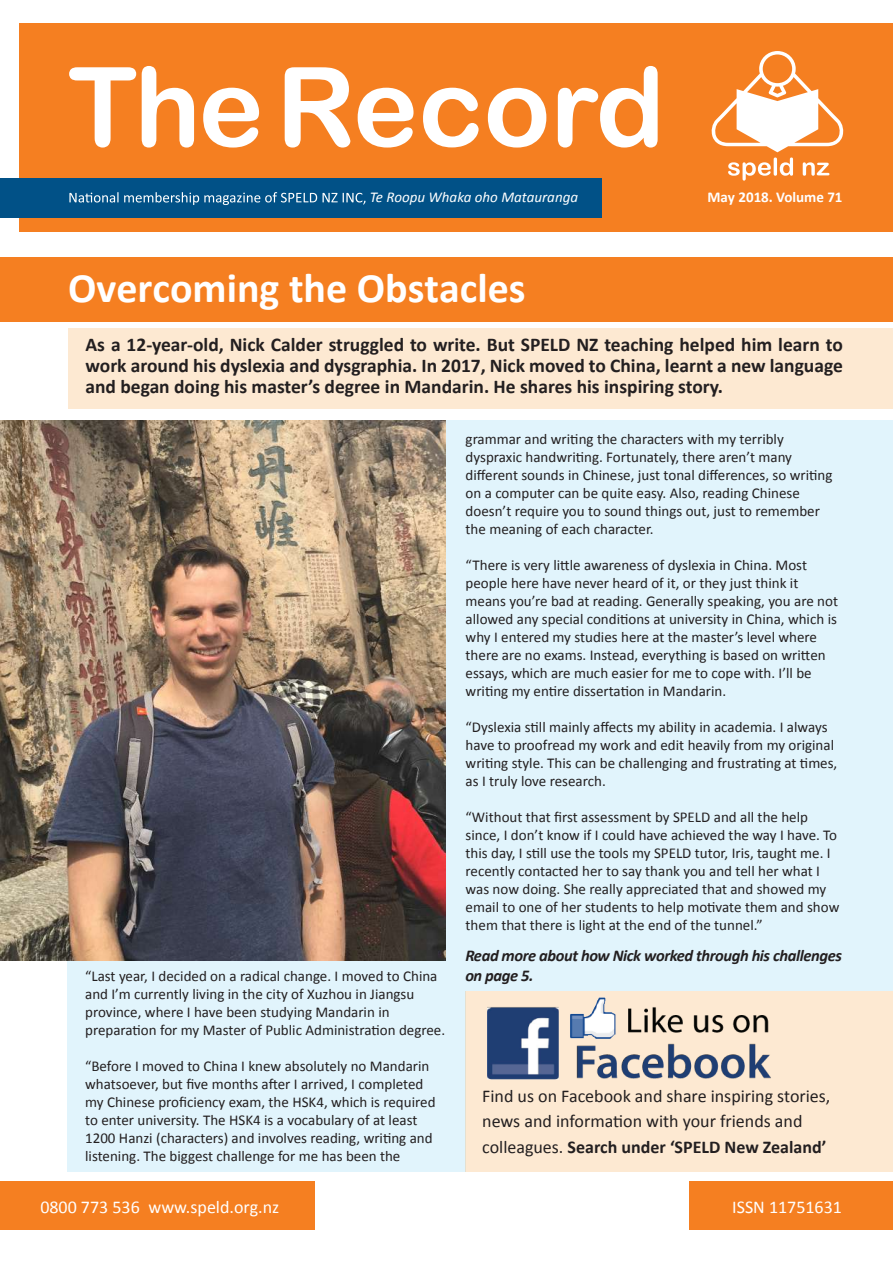
<style>
.page{position:relative;width:893px;height:1263px;background:#fff}
.page>*{position:absolute;margin:0;border:0;box-sizing:border-box;transform-origin:0 0}
.t1{font:110.25px "Arial Rounded MT Bold";letter-spacing:-.025em;color:#fff}
.t2{font:700 42px "Calibri";color:#fff}
.t3{font:700 19.5px/21px "Calibri";color:#231f20;text-align:justify}
.t4{font:18px/25.5px "Calibri";color:#231f20}
.t5{font:18px "Calibri";color:#fff}
.t6{font:italic 700 16.5px/19.8px "Calibri";letter-spacing:-.025em;color:#231f20}
.t7{font:15px/18px "Calibri";color:#231f20}
.t8{font:italic 15px "Calibri";color:#fff}
.t9{font:700 15px "Calibri";color:#fff}
.s1{font-weight:700}
</style>
<div class="page">
<div style="left:68px;top:420px;width:825px;height:752px;background:#e1f4fc"></div>
<div style="left:68px;top:328px;width:825px;height:81px;background:#fde9d2"></div>
<div style="left:19px;top:23px;width:874px;height:208px;background:#f57f21"></div>
<div style="left:0;top:178px;width:601px;height:39px;background:#015187"></div>
<svg style="left:69px;top:192px;width:296px;height:13px"></svg>
<svg style="left:711px;top:51px;width:133px;height:130px"></svg>
<div style="left:0;top:1181px;width:315px;height:48px;background:#f57f21"></div>
<div style="left:689px;top:1181px;width:204px;height:48px;background:#f57f21"></div>
<div style="left:0;top:257px;width:893px;height:65px;background:#f57f21"></div>
<div style="left:466px;top:992px;width:427px;height:180px;background:#fde9d2"></div>
<img style="left:487px;top:997px;width:284px;height:83px">
<img style="left:0;top:420px;width:445px;height:541px">
<h1 class="t1" style="left:68px;top:42px;width:598px">The Record</h1>
<p class="t8" style="left:370px;top:187px;width:210px">Te Roopu Whaka oho Matauranga</p>
<p class="t9" style="left:707px;top:188px;width:137px">May 2018. Volume 71</p>
<h2 class="t2" style="left:68px;top:261px;width:459px">Overcoming the Obstacles</h2>
<p class="t3" style="left:86px;top:334px;width:759px">As a 12-year-old, Nick Calder struggled to write. But SPELD NZ teaching helped him learn to work around his dyslexia and dysgraphia. In 2017, Nick moved to China, learnt a new language and began doing his master’s degree in Mandarin. He shares his inspiring story.</p>
<p class="t7" style="left:85px;top:967px;width:361px">“Last year, I decided on a radical change. I moved to China and I’m currently living in the city of Xuzhou in Jiangsu province, where I have been studying Mandarin in preparation for my Master of Public Administration degree.</p>
<p class="t7" style="left:85px;top:1057px;width:352px">“Before I moved to China I knew absolutely no Mandarin whatsoever, but five months after I arrived, I completed my Chinese proficiency exam, the HSK4, which is required to enter university. The HSK4 is a vocabulary of at least 1200 Hanzi (characters) and involves reading, writing and listening. The biggest challenge for me has been the</p>
<p class="t7" style="left:466px;top:430px;width:368px">grammar and writing the characters with my terribly dyspraxic handwriting. Fortunately, there aren’t many different sounds in Chinese, just tonal differences, so writing on a computer can be quite easy. Also, reading Chinese doesn’t require you to sound things out, just to remember the meaning of each character.</p>
<p class="t7" style="left:466px;top:556px;width:374px">“There is very little awareness of dyslexia in China. Most people here have never heard of it, or they just think it means you’re bad at reading. Generally speaking, you are not allowed any special conditions at university in China, which is why I entered my studies here at the master’s level where there are no exams. Instead, everything is based on written essays, which are much easier for me to cope with. I’ll be writing my entire dissertation in Mandarin.</p>
<p class="t7" style="left:466px;top:718px;width:373px">“Dyslexia still mainly affects my ability in academia. I always have to proofread my work and edit heavily from my original writing style. This can be challenging and frustrating at times, as I truly love research.</p>
<p class="t7" style="left:466px;top:808px;width:375px">“Without that first assessment by SPELD and all the help since, I don’t know if I could have achieved the way I have. To this day, I still use the tools my SPELD tutor, Iris, taught me. I recently contacted her to say thank you and tell her what I was now doing. She really appreciated that and showed my email to one of her students to help motivate them and show them that there is light at the end of the tunnel.”</p>
<p class="t6" style="left:465px;top:946px;width:378px">Read more about how Nick worked through his challenges on page 5.</p>
<p class="t4" style="left:482px;top:1083px;width:350px">Find us on Facebook and share inspiring stories, news and information with your friends and colleagues. <span class="s1">Search under ‘SPELD New Zealand’</span></p>
<p class="t5" style="left:40px;top:1195px;width:240px">0800 773 536 www.speld.org.nz</p>
<p class="t5" style="left:732px;top:1195px;width:111px">ISSN 11751631</p>
</div>
